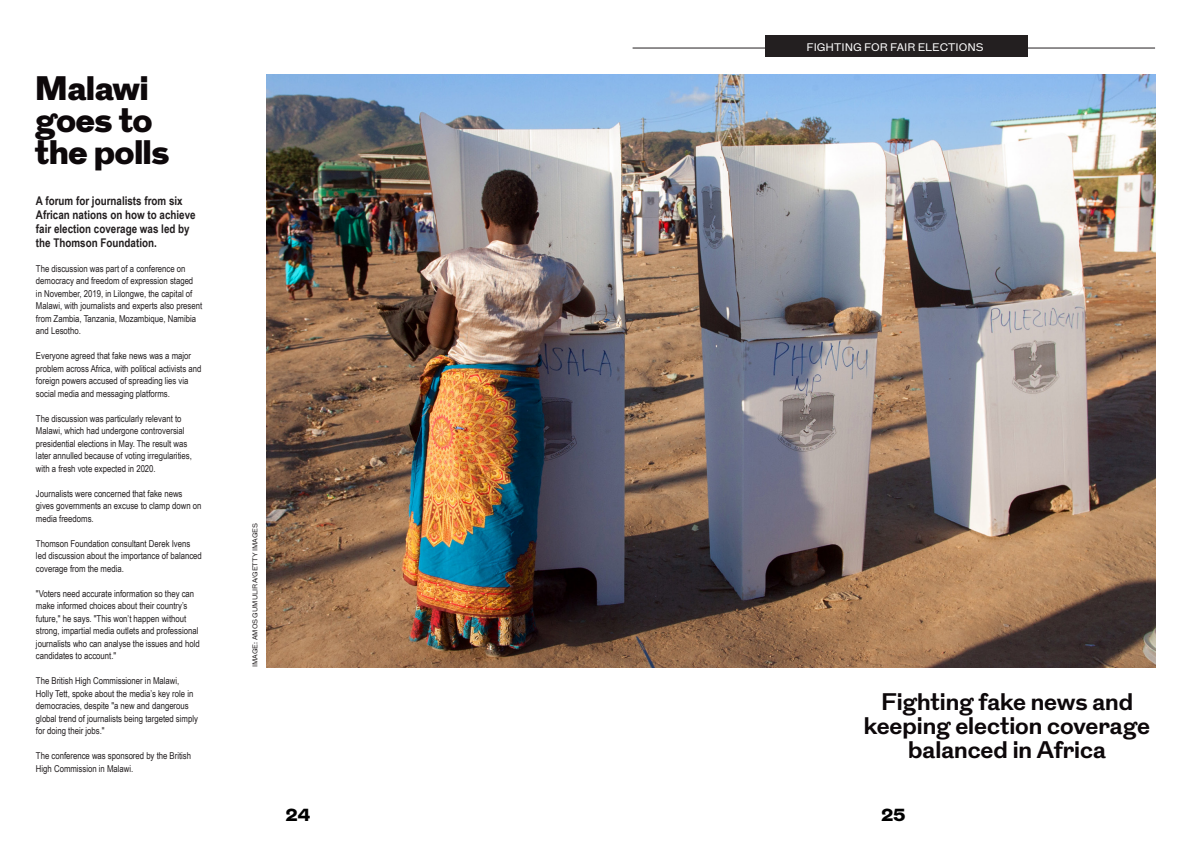
<style>
.page{position:relative;width:1191px;height:842px;background:#fff}
.page>*{position:absolute;margin:0;border:0;box-sizing:border-box;transform-origin:0 0}
.Headline_Grot10_Bl{font:900 34px/32px "RIBAJ Grot";letter-spacing:-.005em;color:#0d080a}
.Headline_Grot10_Bl-2{font:700 24px/24px "RIBAJ Grot";letter-spacing:-.005em;color:#0d080a;text-align:center}
.Headline_Grot10_Bl-3{font:900 17.5px "RIBAJ Grot";color:#000}
.t1{font:700 12px/14px "Arial Narrow";color:#231f20}
.In_numbers_head{font:11px "RIBAJ Grot";color:#fff}
.t2{font:9.5px/12.5px "Arial Narrow";color:#231f20}
.In_numbers_head-2{font:7px "RIBAJ Grot";color:#231f20}
</style>
<div class="page">
<hr style="left:632px;top:48px;width:523px;height:1px;background:#231f20">
<div style="left:764px;top:35px;width:263px;height:22px;background:#231f20"></div>
<img style="left:266px;top:75px;width:889px;height:593px">
<p class="Headline_Grot10_Bl" style="left:35px;top:74px;width:136px">Malawi goes to the polls</p>
<p class="t1" style="left:36px;top:193px;width:161px">A forum for journalists from six<br>African nations on how to achieve fair election coverage was led by the Thomson Foundation.</p>
<p class="t2" style="left:36px;top:262px;width:168px">The discussion was part of a conference on democracy and freedom of expression staged<br>in November, 2019, in Lilongwe, the capital of Malawi, with journalists and experts also present from Zambia, Tanzania, Mozambique, Namibia and Lesotho.</p>
<p class="t2" style="left:36px;top:349px;width:167px">Everyone agreed that fake news was a major problem across Africa, with political activists and foreign powers accused of spreading lies via social media and messaging platforms.</p>
<p class="t2" style="left:36px;top:412px;width:157px">The discussion was particularly relevant to Malawi, which had undergone controversial presidential elections in May. The result was later annulled because of voting irregularities, with a fresh vote expected in 2020.</p>
<p class="t2" style="left:36px;top:487px;width:167px">Journalists were concerned that fake news gives governments an excuse to clamp down on media freedoms.</p>
<p class="t2" style="left:36px;top:537px;width:167px">Thomson Foundation consultant Derek Ivens led discussion about the importance of balanced coverage from the media.</p>
<p class="t2" style="left:36px;top:587px;width:165px">"Voters need accurate information so they can make informed choices about their country’s future," he says. "This won’t happen without strong, impartial media outlets and professional journalists who can analyse the issues and hold candidates to account."</p>
<p class="t2" style="left:36px;top:674px;width:163px">The British High Commissioner in Malawi, Holly Tett, spoke about the media’s key role in democracies, despite "a new and dangerous global trend of journalists being targeted simply for doing their jobs."</p>
<p class="t2" style="left:36px;top:749px;width:157px">The conference was sponsored by the British<br>High Commission in Malawi.</p>
<p class="In_numbers_head" style="left:806px;top:40px;width:178px">FIGHTING FOR FAIR ELECTIONS</p>
<p class="In_numbers_head-2" style="left:250px;top:667px;width:145px;rotate:-90deg">IMAGE: AMOS GUMULIRA/GETTY IMAGES</p>
<p class="Headline_Grot10_Bl-2" style="left:864px;top:690px;width:288px">Fighting fake news and keeping election coverage balanced in Africa</p>
<p class="Headline_Grot10_Bl-3" style="left:285px;top:802px;width:26px">24</p>
<p class="Headline_Grot10_Bl-3" style="left:881px;top:802px;width:26px">25</p>
</div>
